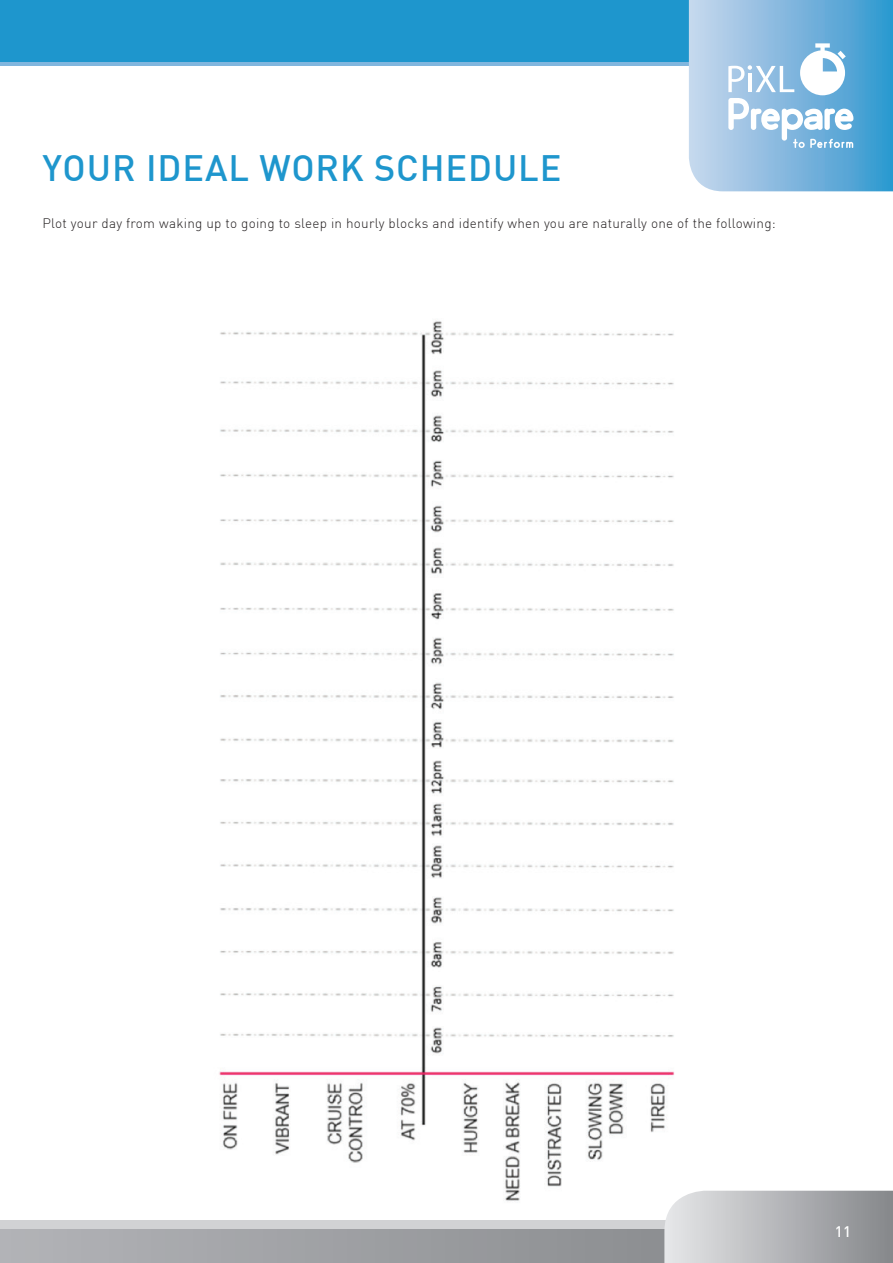
<style>
.page{position:relative;width:893px;height:1263px;background:#fff}
.page>*{position:absolute;margin:0;border:0;box-sizing:border-box;transform-origin:0 0}
._24_headline{font:500 36px "DIN";letter-spacing:.025em;color:#1e96cd}
.t1{font:500 15px "DIN";color:#fff}
.t2{font:300 13.5px "DIN";letter-spacing:.02em;color:#231f20}
</style>
<div class="page">
<img style="left:219px;top:321px;width:456px;height:880px">
<div style="left:0;top:1220px;width:893px;height:43px;background:#d1d2d4"></div>
<div style="left:0;top:4px;width:893px;height:62px;background:#81b6de"></div>
<div style="left:0;top:0;width:893px;height:62px;background:#1e96cd"></div>
<svg style="left:0;top:1229px;width:664px;height:34px;background:#9fa0a4"></svg>
<svg style="left:664px;top:1191px;width:229px;height:72px"></svg>
<svg style="left:689px;top:0;width:204px;height:191px;background:#8dbfe1"></svg>
<p class="_24_headline" style="left:43px;top:145px;width:521px">YOUR IDEAL WORK SCHEDULE</p>
<p class="t2" style="left:43px;top:215px;width:735px">Plot your day from waking up to going to sleep in hourly blocks and identify when you are naturally one of the following:</p>
<p class="t1" style="left:835px;top:1222px;width:18px">11</p>
</div>
